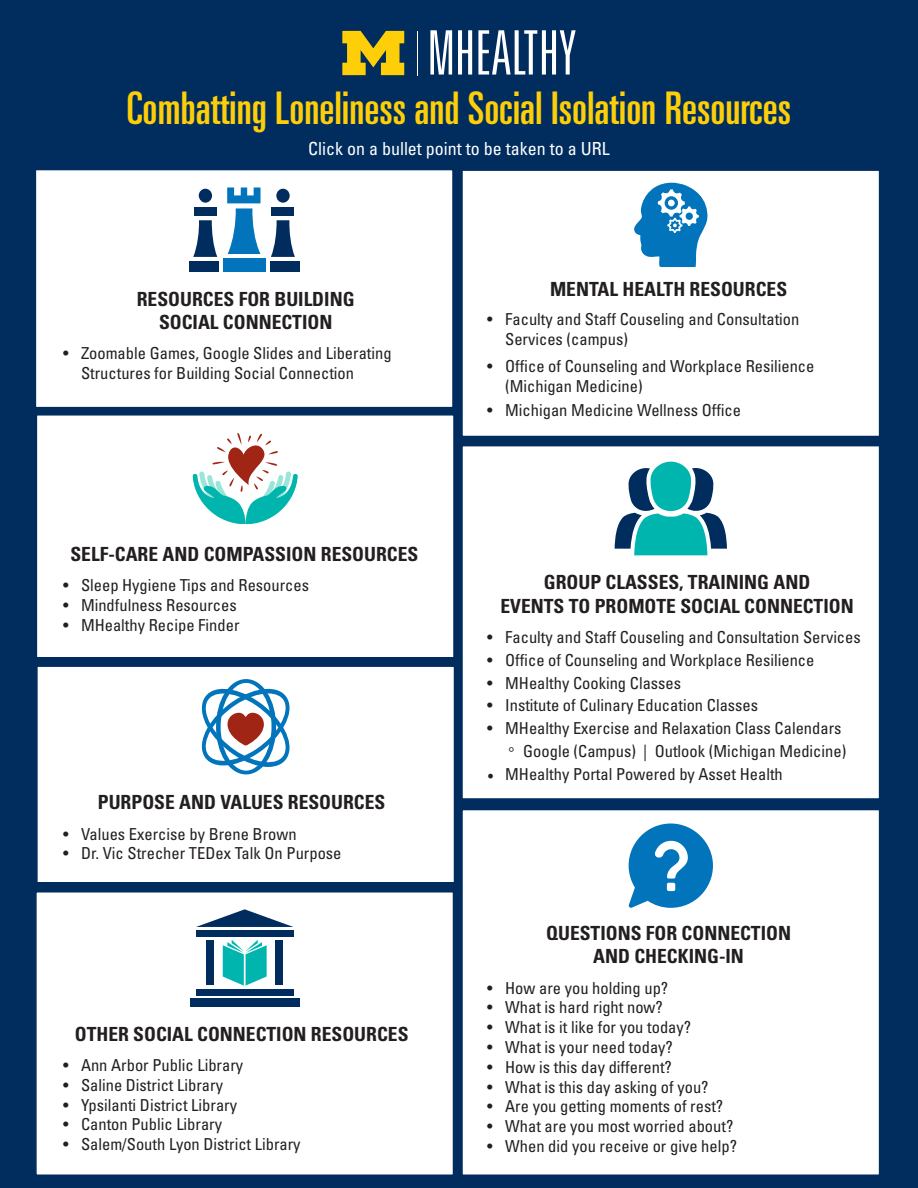
<style>
.page{position:relative;width:918px;height:1188px;background:#002d5e}
.page>*{position:absolute;margin:0;border:0;box-sizing:border-box;transform-origin:0 0}
.t1{font:ultra-condensed 45px "Univers LT Std";color:#fece08}
.t2{font:700 condensed 19.5px/23.4px "Univers LT Std";color:#231f20;text-align:center}
.t3{font:condensed 18px "Univers LT Std";color:#fff}
.t4{font:condensed 16.5px/19.8px "Univers LT Std";color:#231f20}
.s1{font-family:"Minion Pro";font-stretch:normal;font-size:18px}
</style>
<div class="page">
<div style="left:461px;top:445px;width:419px;height:355px;background:#fff;border:2px solid #002d5e"></div>
<div style="left:35px;top:891px;width:419px;height:285px;background:#fff;border:2px solid #002d5e"></div>
<div style="left:35px;top:169px;width:419px;height:239px;background:#fff;border:2px solid #002d5e"></div>
<div style="left:461px;top:169px;width:419px;height:268px;background:#fff;border:2px solid #002d5e"></div>
<div style="left:36px;top:414px;width:419px;height:244px;background:#fff;border:2px solid #002d5e"></div>
<div style="left:36px;top:665px;width:419px;height:219px;background:#fff;border:2px solid #002d5e"></div>
<div style="left:461px;top:809px;width:419px;height:367px;background:#fff;border:2px solid #002d5e"></div>
<svg style="left:615px;top:462px;width:112px;height:93px"></svg>
<svg style="left:629px;top:823px;width:84px;height:85px"></svg>
<svg style="left:227px;top:188px;width:34px;height:66px"></svg>
<svg style="left:271px;top:220px;width:24px;height:37px"></svg>
<svg style="left:193px;top:220px;width:24px;height:37px"></svg>
<div style="left:272px;top:207px;width:22px;height:9px;background:#002d5e"></div>
<div style="left:194px;top:207px;width:23px;height:9px;background:#002d5e"></div>
<div style="left:276px;top:189px;width:14px;height:14px;background:#002d5e;border-radius:50%"></div>
<div style="left:199px;top:189px;width:13px;height:14px;background:#002d5e;border-radius:50%"></div>
<div style="left:270px;top:262px;width:29px;height:10px;background:#002d5e"></div>
<div style="left:223px;top:259px;width:43px;height:13px;background:#0174bc"></div>
<div style="left:189px;top:262px;width:29px;height:10px;background:#002d5e"></div>
<svg style="left:223px;top:940px;width:44px;height:46px"></svg>
<div style="left:190px;top:998px;width:109px;height:8px;background:#002d5e"></div>
<div style="left:196px;top:989px;width:97px;height:7px;background:#002d5e"></div>
<div style="left:196px;top:930px;width:97px;height:7px;background:#002d5e"></div>
<div style="left:206px;top:940px;width:8px;height:45px;background:#002d5e"></div>
<div style="left:276px;top:940px;width:7px;height:45px;background:#002d5e"></div>
<svg style="left:196px;top:909px;width:97px;height:18px"></svg>
<svg style="left:192px;top:433px;width:106px;height:91px"></svg>
<svg style="left:201px;top:679px;width:89px;height:95px"></svg>
<svg style="left:634px;top:183px;width:74px;height:84px"></svg>
<hr style="left:417px;top:31px;width:1px;height:44px;background:#fff">
<svg style="left:342px;top:31px;width:62px;height:44px"></svg>
<svg style="left:430px;top:30px;width:22px;height:45px"></svg>
<svg style="left:458px;top:30px;width:14px;height:45px"></svg>
<svg style="left:478px;top:30px;width:98px;height:45px"></svg>
<p class="t1" style="left:127px;top:82px;width:666px">Combatting Loneliness and Social Isolation Resources</p>
<p class="t3" style="left:308px;top:137px;width:303px">Click on a bullet point to be taken to a URL</p>
<p class="t2" style="left:137px;top:287px;width:219px">RESOURCES FOR BUILDING<br>SOCIAL CONNECTION</p>
<p class="t4" style="left:81px;top:343px;width:312px;text-indent:-18px">• Zoomable Games, Google Slides and Liberating<br>Structures for Building Social Connection</p>
<p class="t2" style="left:70px;top:542px;width:349px">SELF-CARE AND COMPASSION RESOURCES</p>
<p class="t4" style="left:63px;top:575px;width:248px">• Sleep Hygiene Tips and Resources</p>
<p class="t4" style="left:63px;top:595px;width:175px">• Mindfulness Resources</p>
<p class="t4" style="left:63px;top:615px;width:178px">• MHealthy Recipe Finder</p>
<p class="t2" style="left:98px;top:791px;width:289px">PURPOSE AND VALUES RESOURCES</p>
<p class="t4" style="left:63px;top:824px;width:235px">• Values Exercise by Brene Brown</p>
<p class="t4" style="left:63px;top:843px;width:280px">• Dr. Vic Strecher TEDex Talk On Purpose</p>
<p class="t2" style="left:75px;top:1022px;width:335px">OTHER SOCIAL CONNECTION RESOURCES</p>
<p class="t4" style="left:63px;top:1055px;width:182px">• Ann Arbor Public Library</p>
<p class="t4" style="left:63px;top:1075px;width:162px">• Saline District Library</p>
<p class="t4" style="left:63px;top:1095px;width:176px">• Ypsilanti District Library</p>
<p class="t4" style="left:63px;top:1114px;width:161px">• Canton Public Library</p>
<p class="t4" style="left:63px;top:1134px;width:239px">• Salem/South Lyon District Library</p>
<p class="t2" style="left:550px;top:277px;width:239px">MENTAL HEALTH RESOURCES</p>
<p class="t4" style="left:505px;top:309px;width:296px;text-indent:-18px">• Faculty and Staff Couseling and Consultation<br>Services (campus)</p>
<p class="t4" style="left:505px;top:356px;width:311px;text-indent:-18px">• Office of Counseling and Workplace Resilience (Michigan Medicine)</p>
<p class="t4" style="left:487px;top:400px;width:255px">• Michigan Medicine Wellness Office</p>
<p class="t2" style="left:544px;top:571px;width:268px">GROUP CLASSES, TRAINING AND</p>
<p class="t2" style="left:500px;top:594px;width:355px">EVENTS TO PROMOTE SOCIAL CONNECTION</p>
<p class="t4" style="left:487px;top:627px;width:375px">• Faculty and Staff Couseling and Consultation Services</p>
<p class="t4" style="left:487px;top:650px;width:329px">• Office of Counseling and Workplace Resilience</p>
<p class="t4" style="left:487px;top:673px;width:195px">• MHealthy Cooking Classes</p>
<p class="t4" style="left:487px;top:695px;width:272px">• Institute of Culinary Education Classes</p>
<p class="t4" style="left:487px;top:718px;width:356px">• MHealthy Exercise and Relaxation Class Calendars</p>
<p class="t4" style="left:523px;top:741px;width:325px">Google (Campus) | Outlook (Michigan Medicine)</p>
<p class="t4" style="left:487px;top:764px;width:297px"><span class="s1">•</span> MHealthy Portal Powered by Asset Health</p>
<p class="t2" style="left:546px;top:921px;width:246px">QUESTIONS FOR CONNECTION</p>
<p class="t2" style="left:593px;top:945px;width:152px">AND CHECKING-IN</p>
<p class="t4" style="left:487px;top:978px;width:183px">• How are you holding up?</p>
<p class="t4" style="left:487px;top:997px;width:177px">• What is hard right now?</p>
<p class="t4" style="left:487px;top:1017px;width:206px">• What is it like for you today?</p>
<p class="t4" style="left:487px;top:1037px;width:187px">• What is your need today?</p>
<p class="t4" style="left:487px;top:1057px;width:186px">• How is this day different?</p>
<p class="t4" style="left:487px;top:1077px;width:223px">• What is this day asking of you?</p>
<p class="t4" style="left:487px;top:1096px;width:238px">• Are you getting moments of rest?</p>
<p class="t4" style="left:487px;top:1116px;width:248px">• What are you most worried about?</p>
<p class="t4" style="left:487px;top:1136px;width:251px">• When did you receive or give help?</p>
</div>
